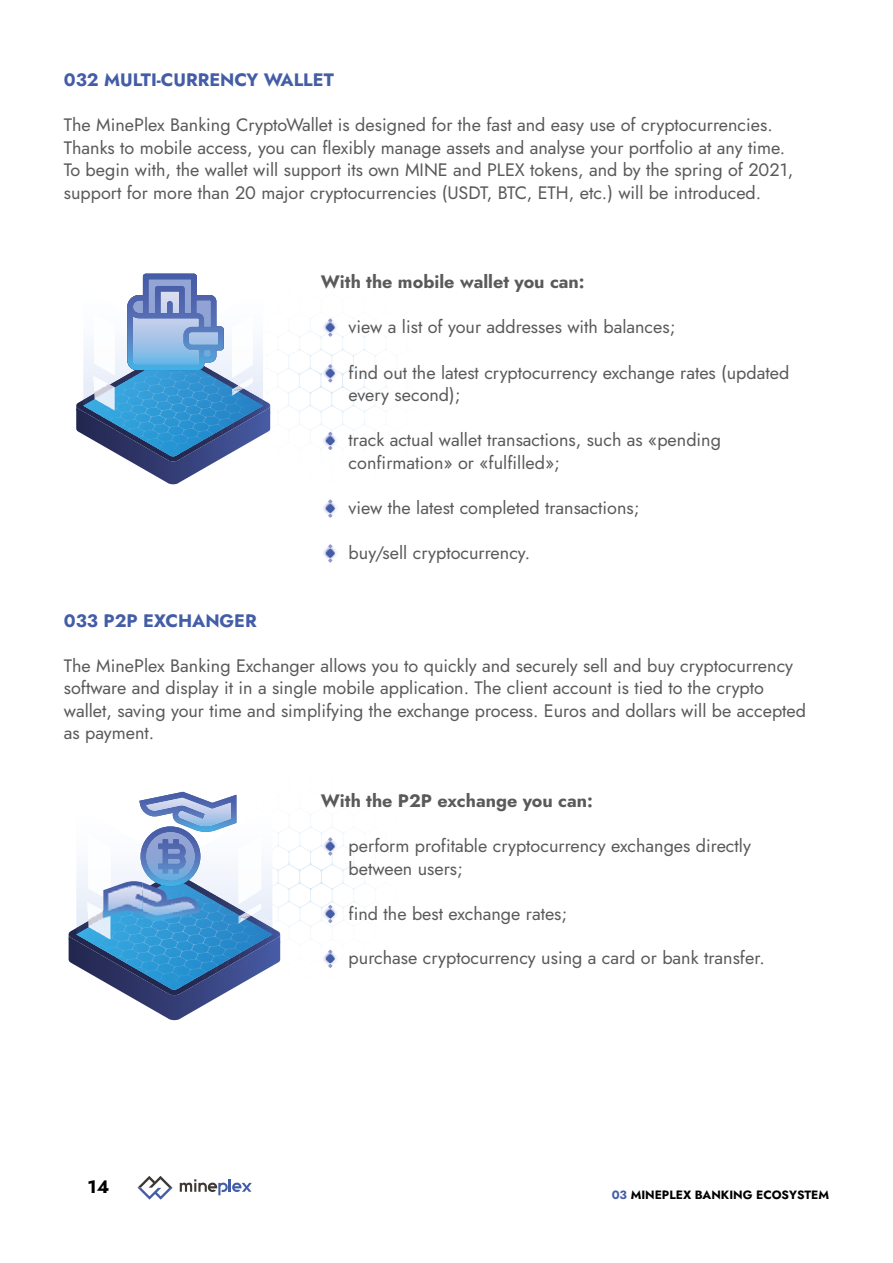
<style>
.page{position:relative;width:893px;height:1263px;background:#fff}
.page>*{position:absolute;margin:0;border:0;box-sizing:border-box;transform-origin:0 0}
.t1{font:18px/22.5px "Jost";color:#5a5a5b}
.t2{font:700 18px "Jost";color:#5a5a5b}
.t3{font:700 18px "Jost";color:#445da7}
.t4{font:700 18px "Jost";color:#000}
.t5{font:700 12px "Jost";color:#000}
.s1{color:#445da7}
</style>
<div class="page">
<svg style="left:137px;top:1176px;width:36px;height:24px"></svg>
<svg style="left:180px;top:1179px;width:72px;height:16px"></svg>
<svg style="left:324px;top:499px;width:12px;height:19px"></svg>
<svg style="left:324px;top:544px;width:12px;height:19px"></svg>
<svg style="left:69px;top:791px;width:298px;height:229px"></svg>
<img style="left:143px;top:882px;width:57px;height:39px">
<img style="left:87px;top:881px;width:56px;height:59px">
<svg style="left:76px;top:273px;width:312px;height:211px"></svg>
<p class="t3" style="left:64px;top:67px;width:271px">032 MULTI-CURRENCY WALLET</p>
<p class="t1" style="left:64px;top:114px;width:731px">The MinePlex Banking CryptoWallet is designed for the fast and easy use of cryptocurrencies.<br>Thanks to mobile access, you can flexibly manage assets and analyse your portfolio at any time.<br>To begin with, the wallet will support its own MINE and PLEX tokens, and by the spring of 2021, support for more than 20 major cryptocurrencies (USDT, BTC, ETH, etc.) will be introduced.</p>
<p class="t2" style="left:321px;top:270px;width:265px">With the mobile wallet you can:</p>
<p class="t1" style="left:349px;top:316px;width:329px">view a list of your addresses with balances;</p>
<p class="t3" style="left:64px;top:608px;width:195px">033 P2P EXCHANGER</p>
<p class="t1" style="left:349px;top:362px;width:442px">find out the latest cryptocurrency exchange rates (updated every second);</p>
<p class="t1" style="left:349px;top:429px;width:374px">track actual wallet transactions, such as «pending confirmation» or «fulfilled»;</p>
<p class="t1" style="left:349px;top:497px;width:293px">view the latest completed transactions;</p>
<p class="t1" style="left:349px;top:542px;width:183px">buy/sell cryptocurrency.</p>
<p class="t1" style="left:64px;top:654px;width:744px">The MinePlex Banking Exchanger allows you to quickly and securely sell and buy cryptocurrency software and display it in a single mobile application. The client account is tied to the crypto wallet, saving your time and simplifying the exchange process. Euros and dollars will be accepted as payment.</p>
<p class="t2" style="left:321px;top:788px;width:274px">With the P2P exchange you can:</p>
<p class="t4" style="left:88px;top:1174px;width:23px">14</p>
<p class="t1" style="left:349px;top:835px;width:404px">perform profitable cryptocurrency exchanges directly between users;</p>
<p class="t1" style="left:349px;top:902px;width:220px">find the best exchange rates;</p>
<p class="t1" style="left:349px;top:947px;width:418px">purchase cryptocurrency using a card or bank transfer.</p>
<p class="t5" style="left:612px;top:1187px;width:219px"><span class="s1">03</span> MINEPLEX BANKING ECOSYSTEM</p>
</div>
